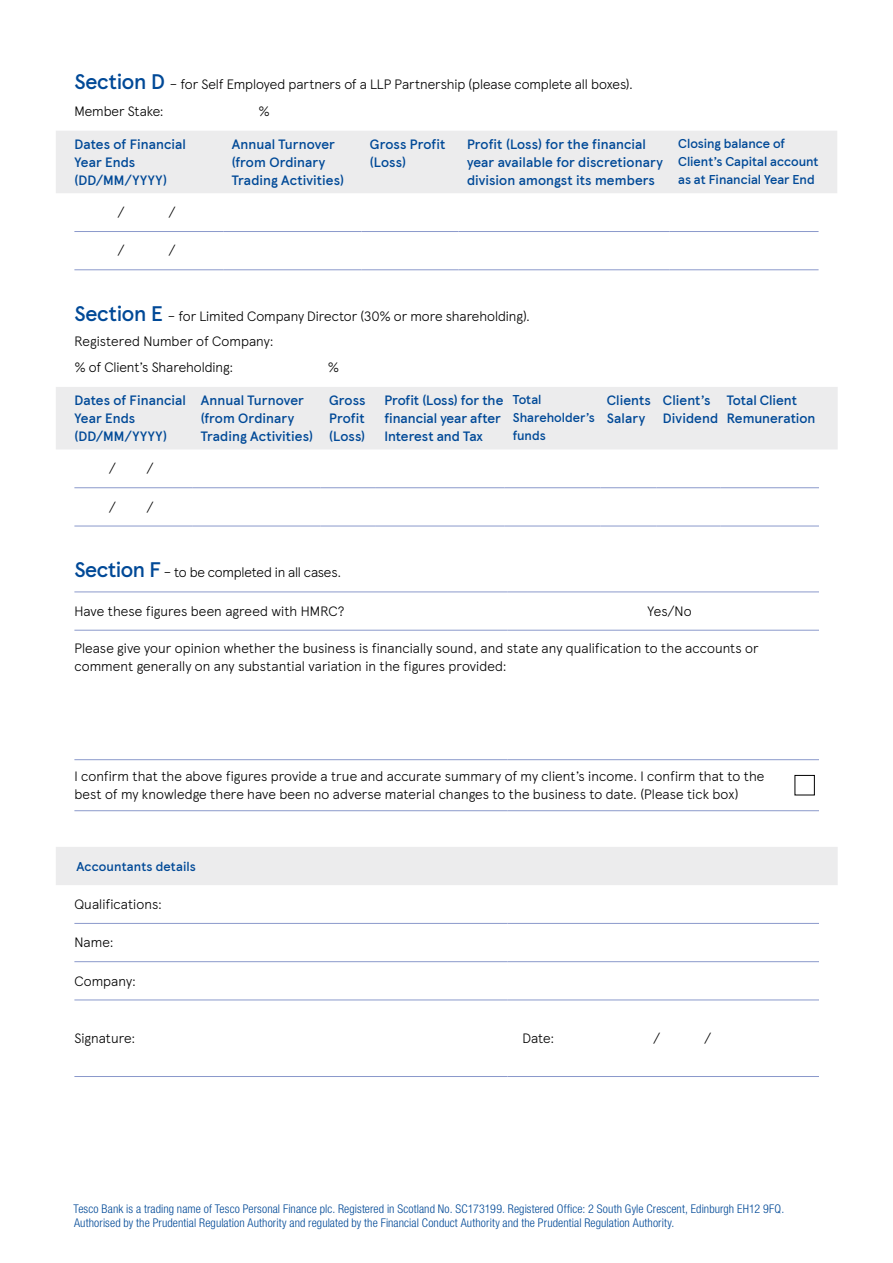
<style>
.page{position:relative;width:893px;height:1263px;background:#fff}
.page>*{position:absolute;margin:0;border:0;box-sizing:border-box;transform-origin:0 0}
.t1{font:300 13.5px/18px "TESCO Modern";color:#000}
.t2{font:500 13.5px/18px "TESCO Modern";letter-spacing:.005em;color:#004997}
.t3{font:500 12.75px/18px "TESCO Modern";color:#004997}
.t4{font:300 condensed 12px/14.2px "Helvetica Neue LT";letter-spacing:.01em;color:#004997}
.s1{font-weight:500;font-size:21px;color:#004997}
</style>
<div class="page">
<div style="left:56px;top:131px;width:781px;height:62px;background:#ececed"></div>
<hr style="left:74px;top:231px;width:149px;height:1px;background:#8b99cb">
<hr style="left:223px;top:231px;width:138px;height:1px;background:#8b99cb">
<hr style="left:361px;top:231px;width:98px;height:1px;background:#8b99cb">
<hr style="left:459px;top:231px;width:211px;height:1px;background:#8b99cb">
<hr style="left:670px;top:231px;width:149px;height:1px;background:#8b99cb">
<hr style="left:74px;top:269px;width:149px;height:1px;background:#8b99cb">
<hr style="left:223px;top:269px;width:138px;height:1px;background:#8b99cb">
<hr style="left:361px;top:269px;width:98px;height:1px;background:#8b99cb">
<hr style="left:459px;top:269px;width:211px;height:1px;background:#8b99cb">
<hr style="left:670px;top:269px;width:149px;height:1px;background:#8b99cb">
<div style="left:56px;top:387px;width:782px;height:62px;background:#ececed"></div>
<hr style="left:74px;top:487px;width:118px;height:1px;background:#8b99cb">
<hr style="left:192px;top:487px;width:129px;height:1px;background:#8b99cb">
<hr style="left:321px;top:487px;width:55px;height:1px;background:#8b99cb">
<hr style="left:376px;top:487px;width:128px;height:1px;background:#8b99cb">
<hr style="left:504px;top:487px;width:96px;height:1px;background:#8b99cb">
<hr style="left:600px;top:487px;width:57px;height:1px;background:#8b99cb">
<hr style="left:657px;top:487px;width:63px;height:1px;background:#8b99cb">
<hr style="left:720px;top:487px;width:99px;height:1px;background:#8b99cb">
<hr style="left:74px;top:526px;width:118px;height:1px;background:#8b99cb">
<hr style="left:192px;top:526px;width:129px;height:1px;background:#8b99cb">
<hr style="left:321px;top:526px;width:55px;height:1px;background:#8b99cb">
<hr style="left:376px;top:526px;width:128px;height:1px;background:#8b99cb">
<hr style="left:504px;top:526px;width:96px;height:1px;background:#8b99cb">
<hr style="left:600px;top:526px;width:57px;height:1px;background:#8b99cb">
<hr style="left:657px;top:526px;width:63px;height:1px;background:#8b99cb">
<hr style="left:720px;top:526px;width:99px;height:1px;background:#8b99cb">
<hr style="left:74px;top:591px;width:433px;height:1px;background:#8b99cb">
<hr style="left:507px;top:591px;width:312px;height:1px;background:#8b99cb">
<hr style="left:74px;top:630px;width:433px;height:1px;background:#8b99cb">
<hr style="left:507px;top:630px;width:312px;height:1px;background:#8b99cb">
<hr style="left:74px;top:759px;width:433px;height:1px;background:#8b99cb">
<hr style="left:507px;top:759px;width:312px;height:1px;background:#8b99cb">
<hr style="left:74px;top:810px;width:433px;height:1px;background:#8b99cb">
<hr style="left:507px;top:810px;width:312px;height:1px;background:#8b99cb">
<div style="left:794px;top:775px;width:21px;height:20px;border:1px solid #000"></div>
<div style="left:56px;top:847px;width:782px;height:38px;background:#ececed"></div>
<hr style="left:74px;top:923px;width:433px;height:1px;background:#8b99cb">
<hr style="left:74px;top:961px;width:433px;height:1px;background:#8b99cb">
<hr style="left:74px;top:999px;width:433px;height:1px;background:#8b99cb">
<hr style="left:74px;top:1076px;width:433px;height:1px;background:#8b99cb">
<hr style="left:507px;top:923px;width:312px;height:1px;background:#8b99cb">
<hr style="left:507px;top:961px;width:312px;height:1px;background:#8b99cb">
<hr style="left:507px;top:999px;width:312px;height:1px;background:#8b99cb">
<hr style="left:507px;top:1076px;width:312px;height:1px;background:#8b99cb">
<p class="t1" style="left:74px;top:70px;width:560px;line-height:26.5px"><span class="s1">Section D</span> – for Self Employed partners of a LLP Partnership (please complete all boxes).<br>Member Stake:</p>
<p class="t1" style="left:258px;top:101px;width:13px">%</p>
<p class="t2" style="left:74px;top:134px;width:113px">Dates of Financial<br>Year Ends (DD/MM/YYYY)</p>
<p class="t2" style="left:232px;top:134px;width:114px">Annual Turnover (from Ordinary<br>Trading Activities)</p>
<p class="t2" style="left:370px;top:134px;width:77px">Gross Profit (Loss)</p>
<p class="t2" style="left:467px;top:134px;width:197px">Profit (Loss) for the financial year available for discretionary division amongst its members</p>
<p class="t3" style="left:678px;top:134px;width:142px">Closing balance of<br>Client’s Capital account as at Financial Year End</p>
<p class="t1" style="left:118px;top:202px;width:9px">/</p>
<p class="t1" style="left:169px;top:202px;width:9px">/</p>
<p class="t1" style="left:118px;top:241px;width:9px">/</p>
<p class="t1" style="left:169px;top:241px;width:9px">/</p>
<p class="t1" style="left:74px;top:303px;width:457px;line-height:24.8px"><span class="s1">Section E</span> – for Limited Company Director (30% or more shareholding).<br>Registered Number of Company:</p>
<p class="t1" style="left:74px;top:357px;width:160px">% of Client’s Shareholding:</p>
<p class="t1" style="left:328px;top:357px;width:13px">%</p>
<p class="t2" style="left:74px;top:390px;width:113px">Dates of Financial<br>Year Ends (DD/MM/YYYY)</p>
<p class="t2" style="left:201px;top:390px;width:114px">Annual Turnover (from Ordinary<br>Trading Activities)</p>
<p class="t2" style="left:329px;top:390px;width:38px;text-align:justify">Gross Profit (Loss)</p>
<p class="t2" style="left:384px;top:390px;width:120px">Profit (Loss) for the financial year after<br>Interest and Tax</p>
<p class="t3" style="left:513px;top:390px;width:83px">Total<br>Shareholder’s funds</p>
<p class="t2" style="left:607px;top:390px;width:46px">Clients<br>Salary</p>
<p class="t2" style="left:663px;top:390px;width:57px">Client’s<br>Dividend</p>
<p class="t2" style="left:727px;top:390px;width:90px">Total Client<br>Remuneration</p>
<p class="t1" style="left:109px;top:459px;width:9px">/</p>
<p class="t1" style="left:146px;top:459px;width:9px">/</p>
<p class="t1" style="left:109px;top:497px;width:9px">/</p>
<p class="t1" style="left:146px;top:497px;width:9px">/</p>
<p class="t1" style="left:74px;top:562px;width:268px"><span class="s1">Section F</span> – to be completed in all cases.</p>
<p class="t1" style="left:74px;top:601px;width:271px">Have these figures been agreed with HMRC?</p>
<p class="t1" style="left:648px;top:601px;width:46px">Yes/No</p>
<p class="t1" style="left:74px;top:638px;width:686px">Please give your opinion whether the business is financially sound, and state any qualification to the accounts or comment generally on any substantial variation in the figures provided:</p>
<p class="t1" style="left:74px;top:766px;width:692px">I confirm that the above figures provide a true and accurate summary of my client’s income. I confirm that to the best of my knowledge there have been no adverse material changes to the business to date. (Please tick box)</p>
<p class="t3" style="left:77px;top:856px;width:121px">Accountants details</p>
<p class="t1" style="left:74px;top:894px;width:89px">Qualifications:</p>
<p class="t1" style="left:74px;top:933px;width:41px">Name:</p>
<p class="t1" style="left:74px;top:971px;width:63px">Company:</p>
<p class="t1" style="left:74px;top:1028px;width:62px">Signature:</p>
<p class="t1" style="left:522px;top:1028px;width:34px">Date:</p>
<p class="t1" style="left:653px;top:1028px;width:9px">/</p>
<p class="t1" style="left:704px;top:1028px;width:9px">/</p>
<p class="t4" style="left:74px;top:1201px;width:712px">Tesco Bank is a trading name of Tesco Personal Finance plc. Registered in Scotland No. SC173199. Registered Office: 2 South Gyle Crescent, Edinburgh EH12 9FQ.<br>Authorised by the Prudential Regulation Authority and regulated by the Financial Conduct Authority and the Prudential Regulation Authority.</p>
</div>
